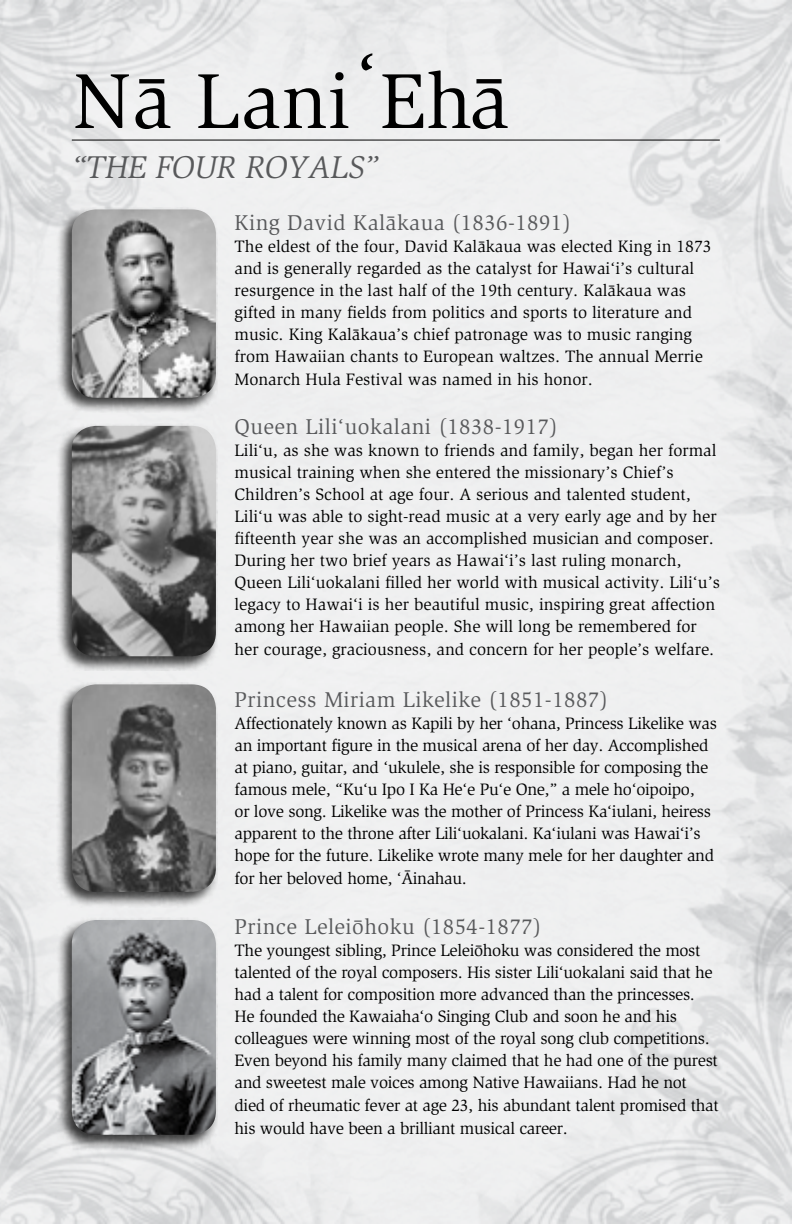
<style>
.page{position:relative;width:792px;height:1224px;background:#fff}
.page>*{position:absolute;margin:0;border:0;box-sizing:border-box;transform-origin:0 0}
.t1{font:80px "HI Slimbach";letter-spacing:.01em;color:#000}
.t2{font:italic 32.4px "HI Slimbach";color:#58595b}
.t3{font:22px "HI Slimbach";letter-spacing:.02em;color:#58595b}
.t4{font:17px/22.2px "HI Slimbach";letter-spacing:-.02em;color:#000}
.t5{font:17px/22.2px "HI Slimbach";color:#000}
</style>
<div class="page">
<hr style="left:72px;top:140px;width:648px;height:1px;background:#000">
<div style="left:56px;top:207px;width:162px;height:206px;background:#000;opacity:.75"></div>
<img style="left:72px;top:209px;width:144px;height:189px">
<div style="left:56px;top:423px;width:162px;height:248px;background:#000;opacity:.75"></div>
<img style="left:72px;top:426px;width:144px;height:230px">
<div style="left:56px;top:682px;width:162px;height:226px;background:#000;opacity:.75"></div>
<img style="left:72px;top:684px;width:144px;height:208px">
<div style="left:56px;top:917px;width:162px;height:234px;background:#000;opacity:.75"></div>
<img style="left:72px;top:920px;width:144px;height:215px">
<h1 class="t1" style="left:72px;top:56px;width:439px">Nä LaniÿEhä</h1>
<h2 class="t2" style="left:72px;top:149px;width:309px">“THE FOUR ROYALS”</h2>
<p class="t3" style="left:235px;top:210px;width:338px">King David Kaläkaua (1836-1891)</p>
<p class="t5" style="left:235px;top:235px;width:479px">The eldest of the four, David Kaläkaua was elected King in 1873 and is generally regarded as the catalyst for Hawai‘i’s cultural resurgence in the last half of the 19th century. Kaläkaua was gifted in many fields from politics and sports to literature and music. King Kaläkaua’s chief patronage was to music ranging from Hawaiian chants to European waltzes. The annual Merrie Monarch Hula Festival was named in his honor.</p>
<p class="t3" style="left:235px;top:414px;width:325px">Queen Lili‘uokalani (1838-1917)</p>
<p class="t5" style="left:235px;top:440px;width:487px">Lili‘u, as she was known to friends and family, began her formal musical training when she entered the missionary’s Chief’s Children’s School at age four. A serious and talented student, Lili‘u was able to sight-read music at a very early age and by her fifteenth year she was an accomplished musician and composer.<br>During her two brief years as Hawai‘i’s last ruling monarch, Queen Lili‘uokalani filled her world with musical activity. Lili‘u’s legacy to Hawai‘i is her beautiful music, inspiring great affection among her Hawaiian people. She will long be remembered for her courage, graciousness, and concern for her people’s welfare.</p>
<p class="t3" style="left:235px;top:687px;width:375px">Princess Miriam Likelike (1851-1887)</p>
<p class="t4" style="left:235px;top:712px;width:484px">Affectionately known as Kapili by her ‘ohana, Princess Likelike was an important figure in the musical arena of her day. Accomplished at piano, guitar, and ‘ukulele, she is responsible for composing the famous mele, “Ku‘u Ipo I Ka He‘e Pu‘e One,” a mele ho‘oipoipo,<br>or love song. Likelike was the mother of Princess Ka‘iulani, heiress apparent to the throne after Lili‘uokalani. Ka‘iulani was Hawai‘i’s hope for the future. Likelike wrote many mele for her daughter and for her beloved home, ‘Äinahau.</p>
<p class="t3" style="left:235px;top:914px;width:309px">Prince Leleiöhoku (1854-1877)</p>
<p class="t4" style="left:235px;top:939px;width:486px">The youngest sibling, Prince Leleiöhoku was considered the most talented of the royal composers. His sister Lili‘uokalani said that he had a talent for composition more advanced than the princesses.<br>He founded the Kawaiaha‘o Singing Club and soon he and his colleagues were winning most of the royal song club competitions.<br>Even beyond his family many claimed that he had one of the purest and sweetest male voices among Native Hawaiians. Had he not died of rheumatic fever at age 23, his abundant talent promised that his would have been a brilliant musical career.</p>
</div>
